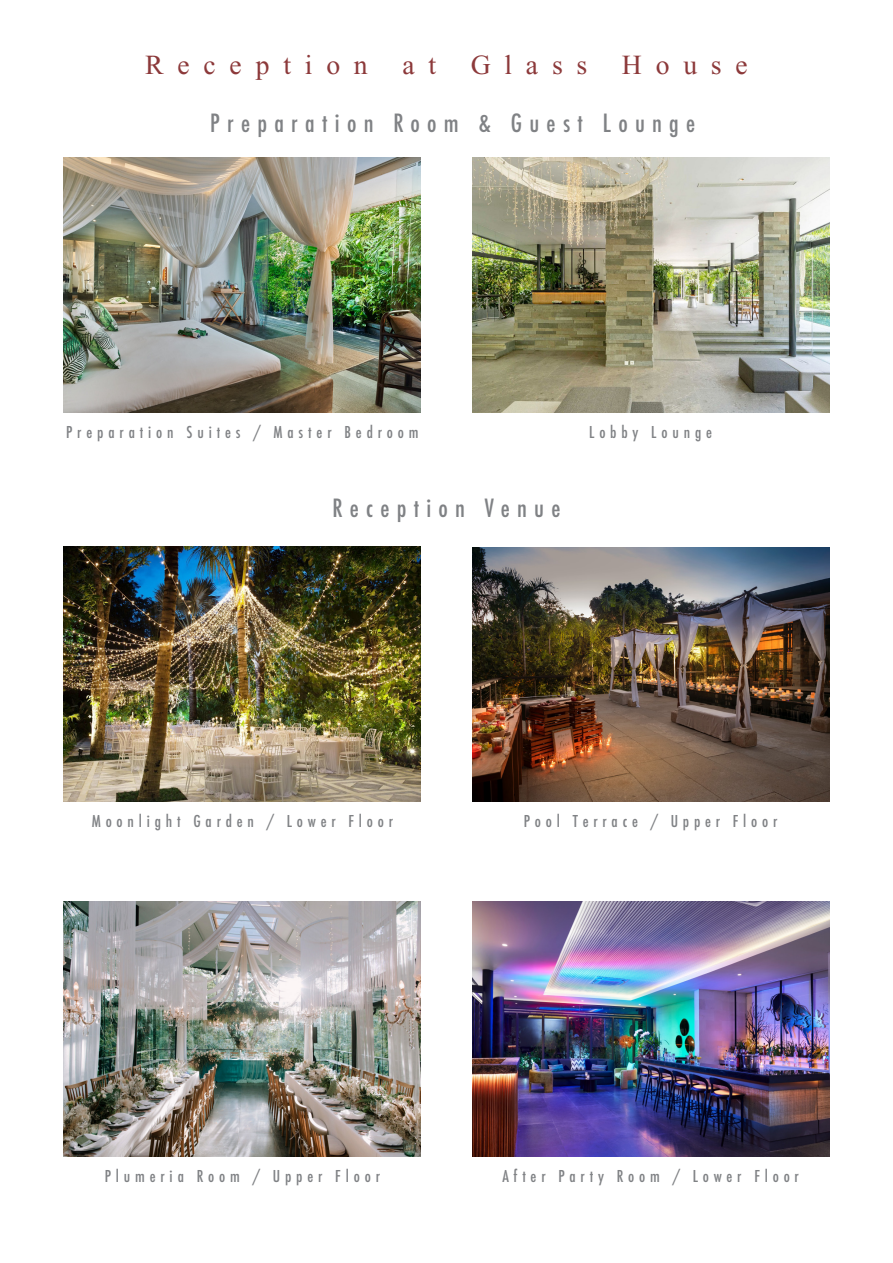
<style>
.page{position:relative;width:893px;height:1263px;background:#fff}
.page>*{position:absolute;margin:0;border:0;box-sizing:border-box;transform-origin:0 0}
.t1{font:27.6px "Times New Roman";letter-spacing:.5em;color:#8c393a}
.t2{font:500 condensed 24.45px "Futura";letter-spacing:.3em;color:#808285}
.t3{font:500 condensed 15.9px "Futura";letter-spacing:.3em;color:#808285}
</style>
<div class="page">
<img style="left:64px;top:902px;width:357px;height:255px">
<img style="left:64px;top:547px;width:357px;height:255px">
<img style="left:472px;top:902px;width:357px;height:255px">
<img style="left:472px;top:157px;width:357px;height:255px">
<img style="left:64px;top:157px;width:357px;height:255px">
<img style="left:472px;top:547px;width:357px;height:255px">
<h1 class="t1" style="left:145px;top:50px;width:224px">Reception</h1>
<h1 class="t1" style="left:402px;top:50px;width:347px">at Glass House</h1>
<h2 class="t2" style="left:210px;top:107px;width:487px">Preparation Room &amp; Guest Lounge</h2>
<p class="t3" style="left:66px;top:422px;width:354px">Preparation Suites / Master Bedroom</p>
<p class="t3" style="left:589px;top:422px;width:125px">Lobby Lounge</p>
<h2 class="t2" style="left:333px;top:492px;width:229px">Reception Venue</h2>
<p class="t3" style="left:92px;top:811px;width:303px">Moonlight Garden / Lower Floor</p>
<p class="t3" style="left:524px;top:811px;width:255px">Pool Terrace / Upper Floor</p>
<p class="t3" style="left:105px;top:1166px;width:277px">Plumeria Room / Upper Floor</p>
<p class="t3" style="left:502px;top:1166px;width:298px">After Party Room / Lower Floor</p>
</div>
